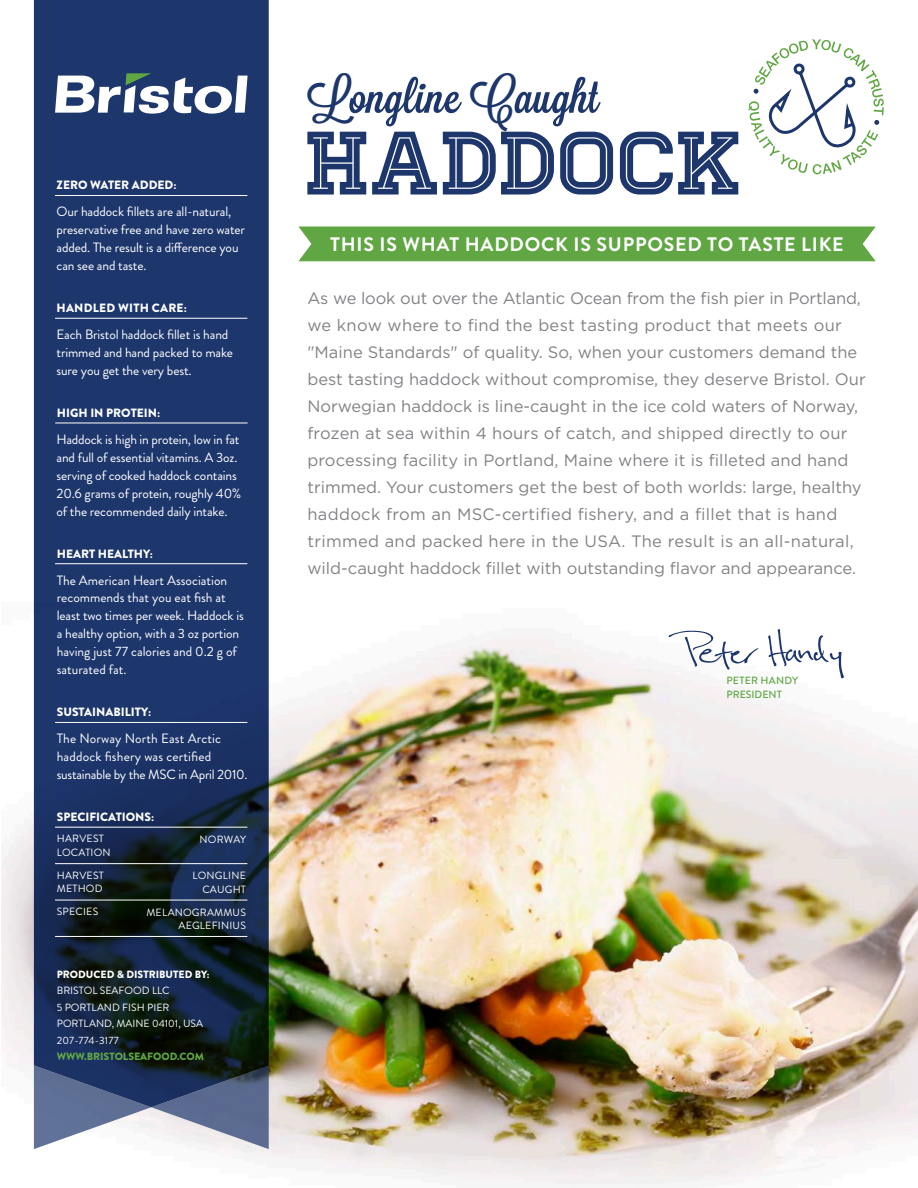
<style>
.page{position:relative;width:918px;height:1188px;background:#fff}
.page>*{position:absolute;margin:0;border:0;box-sizing:border-box;transform-origin:0 0}
.t1{font:89.7px "Homestead Inline";color:#1d366c;scale:1.05 1}
.t2{font:45px "Lavanderia Sturdy";color:#1d366c;scale:1.05 1}
.t3{font:700 19.5px "Brandon Grotesque";letter-spacing:.04em;color:#fff}
.t4{font:16.5px/27px "Gotham";color:#808285}
.t5{font:13.5px/18px "Brandon Grotesque";letter-spacing:-.01em;color:#fff}
.t6{font:13.5px/18px "Brandon Grotesque";letter-spacing:.01em;color:#fff}
.t7{font:900 12px "Brandon Grotesque";color:#fff}
.t8{font:900 12px "Brandon Grotesque";letter-spacing:.02em;color:#fff}
.t9{font:10.5px/13.5px "Brandon Grotesque";letter-spacing:.02em;color:#fff;text-align:right}
.t10{font:10.5px "Brandon Grotesque";color:#fff}
.t11{font:900 10.5px "Brandon Grotesque";color:#fff}
.t12{font:900 10.5px "Brandon Grotesque";color:#60a744}
.t13{font:500 10.5px "Brandon Grotesque";letter-spacing:.005em;color:#60a744}
</style>
<div class="page">
<div style="left:298px;top:227px;width:578px;height:34px;background:#60a744"></div>
<img style="left:1px;top:603px;width:917px;height:582px">
<svg style="left:34px;top:0;width:235px;height:1065px;background:#1a315e"></svg>
<svg style="left:34px;top:1065px;width:235px;height:84px"></svg>
<svg style="left:55px;top:73px;width:193px;height:41px"></svg>
<svg style="left:748px;top:39px;width:136px;height:135px"></svg>
<hr style="left:55px;top:423px;width:193px;height:1px;background:#fff">
<hr style="left:55px;top:195px;width:192px;height:1px;background:#fff">
<hr style="left:55px;top:318px;width:192px;height:1px;background:#fff">
<hr style="left:55px;top:563px;width:192px;height:1px;background:#fff">
<hr style="left:55px;top:827px;width:192px;height:1px;background:#fff">
<hr style="left:55px;top:936px;width:192px;height:1px;background:#fff">
<hr style="left:55px;top:900px;width:192px;height:1px;background:#fff">
<hr style="left:55px;top:863px;width:192px;height:1px;background:#fff">
<hr style="left:55px;top:722px;width:192px;height:1px;background:#fff">
<svg style="left:768px;top:629px;width:76px;height:49px"></svg>
<svg style="left:669px;top:631px;width:89px;height:39px"></svg>
<p class="t7" style="left:57px;top:177px;width:121px">ZERO WATER ADDED:</p>
<p class="t5" style="left:57px;top:203px;width:190px">Our haddock fillets are all-natural, preservative free and have zero water added. The result is a difference you can see and taste.</p>
<p class="t8" style="left:57px;top:299px;width:132px">HANDLED WITH CARE:</p>
<p class="t5" style="left:57px;top:326px;width:178px">Each Bristol haddock fillet is hand trimmed and hand packed to make sure you get the very best.</p>
<p class="t7" style="left:57px;top:404px;width:105px">HIGH IN PROTEIN:</p>
<p class="t5" style="left:57px;top:430px;width:186px">Haddock is high in protein, low in fat and full of essential vitamins. A 3oz. serving of cooked haddock contains 20.6 grams of protein, roughly 40% of the recommended daily intake.</p>
<p class="t7" style="left:57px;top:545px;width:98px">HEART HEALTHY:</p>
<p class="t5" style="left:57px;top:571px;width:189px">The American Heart Association recommends that you eat fish at least two times per week. Haddock is a healthy option, with a 3 oz portion having just 77 calories and 0.2 g of saturated fat.</p>
<p class="t7" style="left:57px;top:704px;width:96px">SUSTAINABILITY:</p>
<p class="t6" style="left:57px;top:730px;width:192px">The Norway North East Arctic haddock fishery was certified sustainable by the MSC in April 2010.</p>
<p class="t7" style="left:57px;top:808px;width:99px">SPECIFICATIONS:</p>
<p class="t9" style="left:57px;top:832px;width:48px">HARVEST</p>
<p class="t9" style="left:57px;top:846px;width:55px">LOCATION</p>
<p class="t9" style="left:57px;top:869px;width:48px">HARVEST</p>
<p class="t9" style="left:57px;top:882px;width:47px">METHOD</p>
<p class="t9" style="left:57px;top:905px;width:43px">SPECIES</p>
<p class="t9" style="left:200px;top:833px;width:48px">NORWAY</p>
<p class="t9" style="left:193px;top:869px;width:55px">LONGLINE<br>CAUGHT</p>
<p class="t9" style="left:146px;top:905px;width:101px">MELANOGRAMMUS<br>AEGLEFINIUS</p>
<p class="t11" style="left:57px;top:966px;width:154px">PRODUCED &amp; DISTRIBUTED BY:</p>
<p class="t10" style="left:57px;top:983px;width:114px">BRISTOL SEAFOOD LLC</p>
<p class="t10" style="left:57px;top:1000px;width:114px">5 PORTLAND FISH PIER</p>
<p class="t10" style="left:57px;top:1016px;width:148px">PORTLAND, MAINE 04101, USA</p>
<p class="t9" style="left:57px;top:1033px;width:63px">207-774-3177</p>
<p class="t12" style="left:57px;top:1049px;width:149px">WWW.BRISTOLSEAFOOD.COM</p>
<p class="t2" style="left:307px;top:71px;width:279px">Longline Caught</p>
<p class="t1" style="left:307px;top:111px;width:417px">HADDOCK</p>
<p class="t3" style="left:330px;top:230px;width:515px">THIS IS WHAT HADDOCK IS SUPPOSED TO TASTE LIKE</p>
<p class="t4" style="left:307px;top:284px;width:560px">As we look out over the Atlantic Ocean from the fish pier in Portland, we know where to find the best tasting product that meets our "Maine Standards" of quality. So, when your customers demand the best tasting haddock without compromise, they deserve Bristol. Our Norwegian haddock is line-caught in the ice cold waters of Norway, frozen at sea within 4 hours of catch, and shipped directly to our processing facility in Portland, Maine where it is filleted and hand trimmed. Your customers get the best of both worlds: large, healthy haddock from an MSC-certified fishery, and a fillet that is hand trimmed and packed here in the USA. The result is an all-natural, wild-caught haddock fillet with outstanding flavor and appearance.</p>
<p class="t13" style="left:727px;top:674px;width:73px">PETER HANDY</p>
<p class="t13" style="left:726px;top:687px;width:57px">PRESIDENT</p>
</div>
